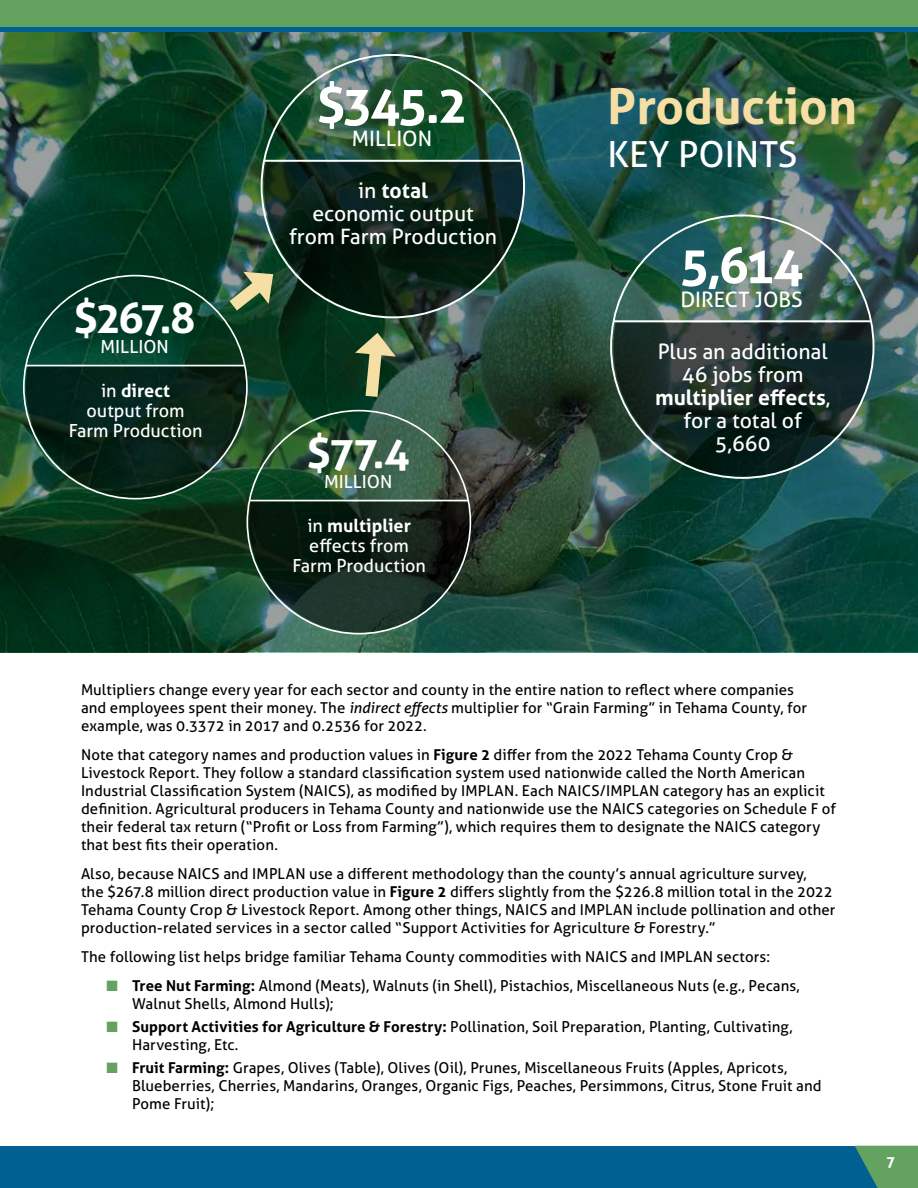
<style>
.page{position:relative;width:918px;height:1188px;background:#fff}
.page>*{position:absolute;margin:0;border:0;box-sizing:border-box;transform-origin:0 0}
.t1{font:700 50.25px "Aller";letter-spacing:-.05em;color:#fff}
.t2{font:700 49.5px "Aller";color:#f6dfa4}
.t3{font:700 42.75px "Aller";color:#fff}
.t4{font:36px "Aller";color:#fff}
.t5{font:21.3px/23.2px "Aller";letter-spacing:-.005em;color:#fff;text-align:center}
.t6{font:18px/19.6px "Aller";color:#fff;text-align:center}
.t7{font:15px/18px "Aller";letter-spacing:.005em;color:#000}
.t8{font:700 15px "Aller";color:#fff}
.s1{font-weight:700}
.s2{font-style:italic}
.s3{color:#64a260}
</style>
<div class="page">
<div style="left:0;top:0;width:918px;height:32px;background:#006091"></div>
<div style="left:0;top:0;width:918px;height:27px;background:#64a260"></div>
<div style="left:0;top:1146px;width:918px;height:42px;background:#006091"></div>
<svg style="left:855px;top:1146px;width:63px;height:42px"></svg>
<img style="left:0;top:32px;width:918px;height:620px">
<svg style="left:611px;top:319px;width:266px;height:161px;background:#213734"></svg>
<hr style="left:613px;top:320px;width:258px;height:2px;background:#fff">
<img style="left:216px;top:159px;width:311px;height:164px">
<svg style="left:23px;top:333px;width:450px;height:302px;background:#1b3e2b"></svg>
<h3 class="t3" style="left:74px;top:292px;width:124px">$267.8</h3>
<p class="t6" style="left:101px;top:337px;width:70px">MILLION</p>
<p class="t6" style="left:69px;top:381px;width:135px">in <span class="s1">direct<br></span>output from<br>Farm Production</p>
<h1 class="t1" style="left:317px;top:74px;width:153px">$345.2</h1>
<h3 class="t5" style="left:352px;top:127px;width:82px">MILLION</h3>
<h3 class="t5" style="left:289px;top:179px;width:210px">in <span class="s1">total<br></span>economic output from Farm Production</h3>
<h3 class="t3" style="left:307px;top:427px;width:105px">$77.4</h3>
<p class="t6" style="left:324px;top:472px;width:70px">MILLION</p>
<p class="t6" style="left:292px;top:516px;width:135px">in <span class="s1">multiplier </span>effects from<br>Farm Production</p>
<h2 class="t2" style="left:608px;top:76px;width:251px">Production</h2>
<h3 class="t4" style="left:608px;top:133px;width:192px">KEY POINTS</h3>
<h1 class="t1" style="left:680px;top:234px;width:125px">5,614</h1>
<h3 class="t5" style="left:680px;top:288px;width:124px">DIRECT JOBS</h3>
<h3 class="t5" style="left:655px;top:339px;width:177px">Plus an additional<br>46 jobs from <span class="s1">multiplier effects</span>, for a total of<br>5,660</h3>
<p class="t7" style="left:81px;top:681px;width:728px">Multipliers change every year for each sector and county in the entire nation to reflect where companies and employees spent their money. The <span class="s2">indirect effects</span> multiplier for “Grain Farming” in Tehama County, for example, was 0.3372 in 2017 and 0.2536 for 2022.</p>
<p class="t7" style="left:81px;top:746px;width:757px">Note that category names and production values in <span class="s1">Figure 2</span> differ from the 2022 Tehama County Crop &amp; Livestock Report. They follow a standard classification system used nationwide called the North American Industrial Classification System (NAICS), as modified by IMPLAN. Each NAICS/IMPLAN category has an explicit definition. Agricultural producers in Tehama County and nationwide use the NAICS categories on Schedule F of their federal tax return (“Profit or Loss from Farming”), which requires them to designate the NAICS category that best fits their operation.</p>
<p class="t7" style="left:81px;top:865px;width:756px">Also, because NAICS and IMPLAN use a different methodology than the county’s annual agriculture survey,<br>the $267.8 million direct production value in <span class="s1">Figure 2</span> differs slightly from the $226.8 million total in the 2022<br>Tehama County Crop &amp; Livestock Report. Among other things, NAICS and IMPLAN include pollination and other production-related services in a sector called “Support Activities for Agriculture &amp; Forestry.”</p>
<p class="t7" style="left:81px;top:947px;width:691px">The following list helps bridge familiar Tehama County commodities with NAICS and IMPLAN sectors:</p>
<p class="t7" style="left:132px;top:976px;width:669px;text-indent:-26px"><span class="s3">■</span> <span class="s1">Tree Nut Farming:</span> Almond (Meats), Walnuts (in Shell), Pistachios, Miscellaneous Nuts (e.g., Pecans,<br>Walnut Shells, Almond Hulls);</p>
<p class="t7" style="left:132px;top:1018px;width:662px;text-indent:-26px"><span class="s3">■</span> <span class="s1">Support Activities for Agriculture &amp; Forestry:</span> Pollination, Soil Preparation, Planting, Cultivating,<br>Harvesting, Etc.</p>
<p class="t7" style="left:132px;top:1059px;width:691px;text-indent:-26px"><span class="s3">■</span> <span class="s1">Fruit Farming:</span> Grapes, Olives (Table), Olives (Oil), Prunes, Miscellaneous Fruits (Apples, Apricots,<br>Blueberries, Cherries, Mandarins, Oranges, Organic Figs, Peaches, Persimmons, Citrus, Stone Fruit and<br>Pome Fruit);</p>
<p class="t8" style="left:886px;top:1153px;width:10px">7</p>
</div>
